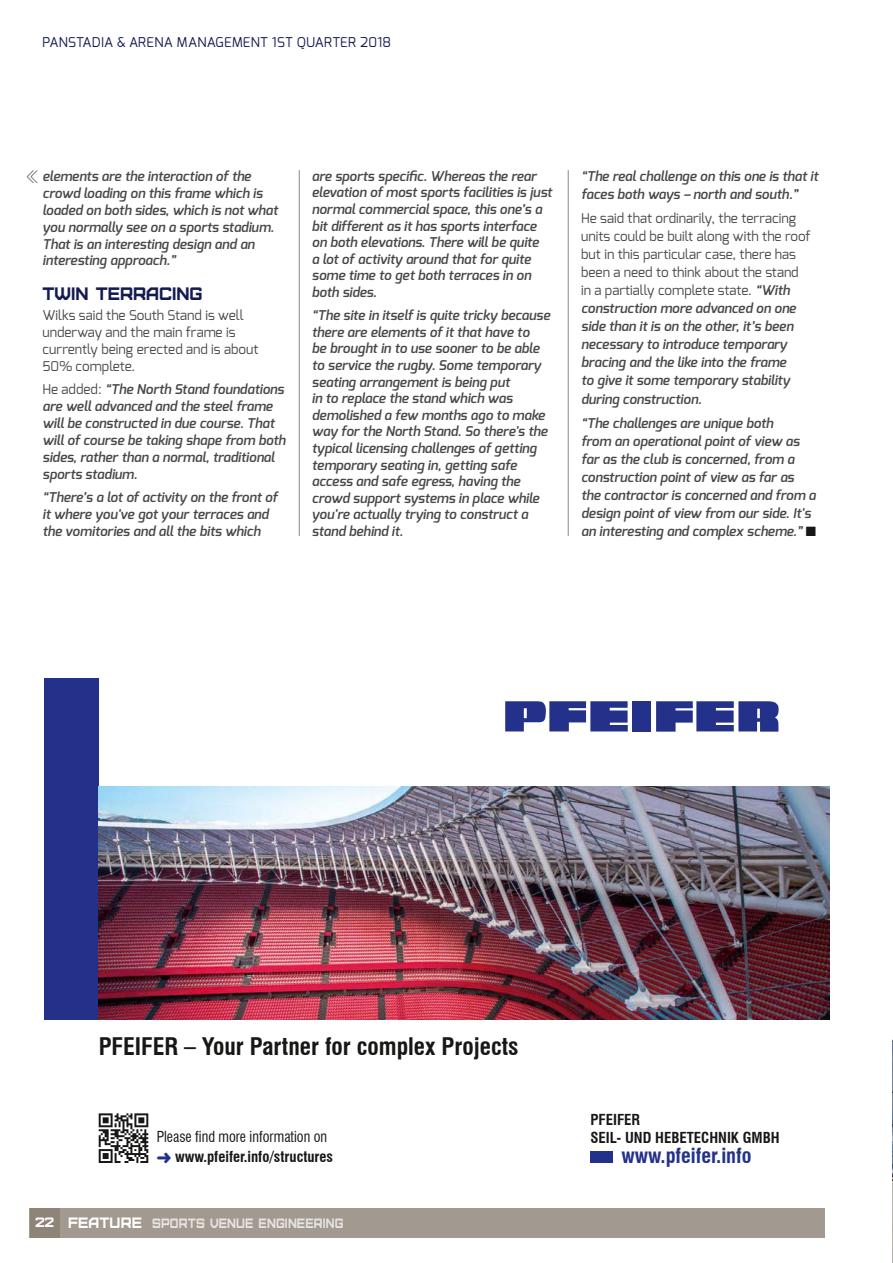
<style>
.page{position:relative;width:893px;height:1263px;background:#fff}
.page>*{position:absolute;margin:0;border:0;box-sizing:border-box;transform-origin:0 0}
.t1{font:700 condensed 23.7px "Swiss 721 BT";color:#181716}
.t2{font:700 condensed 20.4px "Swiss 721 BT";color:#24318a}
.t3{font:18px "Furore";color:#141b51}
.t4{font:700 condensed 14.85px/17.7px "Swiss 721 BT";color:#181716}
.t5{font:condensed 14.85px "Swiss 721 BT";color:#181716;scale:.95 1}
.t6{font:italic 600 13.5px/16.6px "Exo";color:#484847}
.t7{font:13.5px/17px "Exo";color:#484847}
.t8{font:13.5px "Exo";letter-spacing:.02em;color:#141b51}
.t9{font:13.5px "Furore";letter-spacing:.01em;color:#e6e3e0;scale:.9 1}
.s1{font-weight:400;font-style:normal}
.s2{color:#181716}
.s3{color:#fff}
.s4{font-size:15px;color:#fff}
</style>
<div class="page">
<div style="left:30px;top:1208px;width:795px;height:29px;background:#a29a90"></div>
<div style="left:30px;top:1208px;width:30px;height:29px;background:#8e8478"></div>
<hr style="left:299px;top:170px;width:1px;height:366px;background:#868786">
<hr style="left:568px;top:170px;width:1px;height:366px;background:#868786">
<svg style="left:26px;top:170px;width:12px;height:14px"></svg>
<img style="left:892px;top:1039px;width:1px;height:223px">
<svg style="left:505px;top:701px;width:123px;height:30px"></svg>
<svg style="left:656px;top:701px;width:123px;height:31px;background:#4d58a0"></svg>
<div style="left:633px;top:701px;width:18px;height:30px;background:#24318a"></div>
<div style="left:44px;top:678px;width:55px;height:341px;background:#24318a"></div>
<img style="left:99px;top:786px;width:730px;height:233px">
<div style="left:590px;top:1151px;width:23px;height:12px;background:#24318a"></div>
<svg style="left:99px;top:1113px;width:49px;height:50px"></svg>
<p class="t8" style="left:43px;top:34px;width:350px">PANSTADIA &amp; ARENA MANAGEMENT 1ST QUARTER 2018</p>
<p class="t6" style="left:43px;top:168px;width:237px">elements are the interaction of the crowd loading on this frame which is loaded on both sides, which is not what you normally see on a sports stadium.<br>That is an interesting design and an interesting approach.”</p>
<h3 class="t3" style="left:43px;top:283px;width:162px">TWIN TERRACING</h3>
<p class="t7" style="left:43px;top:307px;width:218px">Wilks said the South Stand is well underway and the main frame is currently being erected and is about<br>50% complete.</p>
<p class="t6" style="left:43px;top:381px;width:244px"><span class="s1">He added:</span> “The North Stand foundations are well advanced and the steel frame will be constructed in due course. That will of course be taking shape from both sides, rather than a normal, traditional sports stadium.</p>
<p class="t6" style="left:43px;top:489px;width:237px">“There’s a lot of activity on the front of it where you've got your terraces and the vomitories and all the bits which</p>
<p class="t6" style="left:312px;top:168px;width:242px">are sports specific. Whereas the rear elevation of most sports facilities is just normal commercial space, this one’s a bit different as it has sports interface on both elevations. There will be quite<br>a lot of activity around that for quite some time to get both terraces in on both sides.</p>
<p class="t6" style="left:312px;top:307px;width:240px">“The site in itself is quite tricky because there are elements of it that have to<br>be brought in to use sooner to be able to service the rugby. Some temporary seating arrangement is being put<br>in to replace the stand which was demolished a few months ago to make way for the North Stand. So there's the typical licensing challenges of getting temporary seating in, getting safe access and safe egress, having the crowd support systems in place while you're actually trying to construct a stand behind it.</p>
<p class="t6" style="left:581px;top:167px;width:239px;line-height:18px">“The real challenge on this one is that it faces both ways – north and south.”</p>
<p class="t6" style="left:581px;top:209px;width:231px;line-height:18px"><span class="s1">He said that ordinarily, the terracing units could be built along with the roof but in this particular case, there has been a need to think about the stand in a partially complete state.</span> “With construction more advanced on one side than it is on the other, it’s been necessary to introduce temporary bracing and the like into the frame<br>to give it some temporary stability during construction.</p>
<p class="t6" style="left:581px;top:414px;width:236px;line-height:18px">“The challenges are unique both<br>from an operational point of view as far as the club is concerned, from a construction point of view as far as the contractor is concerned and from a design point of view from our side. It's an interesting and complex scheme.” <span class="s2">■</span></p>
<h1 class="t1" style="left:99px;top:1032px;width:421px">PFEIFER – Your Partner for complex Projects</h1>
<p class="t5" style="left:157px;top:1128px;width:181px">Please find more information on</p>
<p class="t4" style="left:175px;top:1148px;width:160px">www.pfeifer.info/structures</p>
<p class="t9" style="left:35px;top:1214px;width:344px"><span class="s3">22</span> <span class="s4">FEATURE</span> SPORTS VENUE ENGINEERING</p>
<p class="t4" style="left:590px;top:1110px;width:191px">PFEIFER<br>SEIL- UND HEBETECHNIK GMBH</p>
<h2 class="t2" style="left:621px;top:1143px;width:132px">www.pfeifer.info</h2>
</div>
